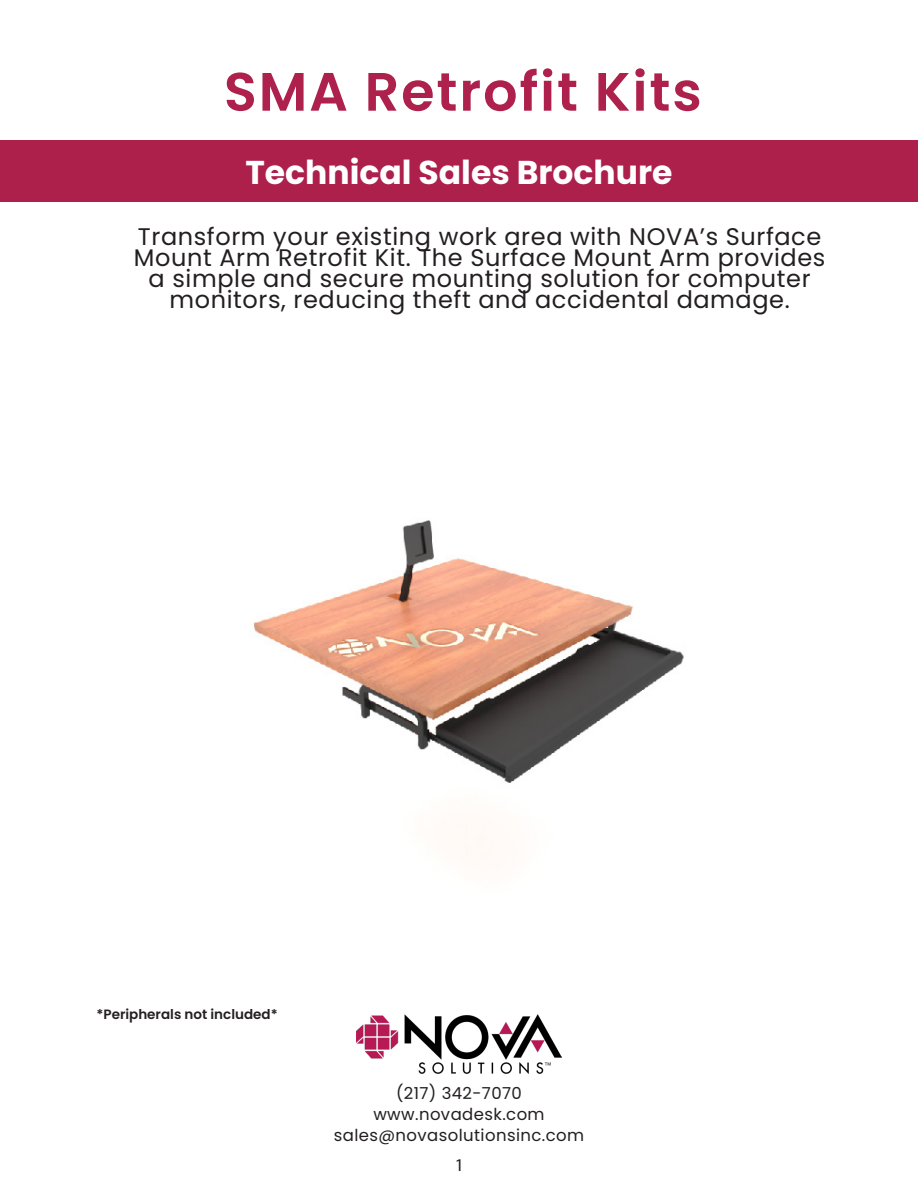
<style>
.page{position:relative;width:918px;height:1188px;background:#fff}
.page>*{position:absolute;margin:0;border:0;box-sizing:border-box;transform-origin:0 0}
._60_60_Bold_Center{font:600 54px "Poppins";letter-spacing:.035em;color:#ad214c}
._20_Reg_Left{font:700 33px "Poppins";color:#fff}
._9_14_Lig_Center{font:24px/21px "Poppins";letter-spacing:.025em;color:#231f20;text-align:center}
.t1{font:18px "Myriad Pro";color:#231f20}
._11_14_Reg_Left{font:16.5px "Poppins";letter-spacing:.025em;color:#231f20}
.t2{font:600 13.5px "Poppins";color:#231f20}
</style>
<div class="page">
<div style="left:0;top:140px;width:918px;height:62px;background:#ad204c"></div>
<img style="left:356px;top:1015px;width:206px;height:58px">
<img style="left:254px;top:520px;width:430px;height:263px">
<p class="_60_60_Bold_Center" style="left:224px;top:60px;width:479px">SMA Retrofit Kits</p>
<p class="_20_Reg_Left" style="left:245px;top:153px;width:429px">Technical Sales Brochure</p>
<p class="_9_14_Lig_Center" style="left:134px;top:226px;width:693px">Transform your existing work area with NOVA’s Surface Mount Arm Retrofit Kit. The Surface Mount Arm provides a simple and secure mounting solution for computer monitors, reducing theft and accidental damage.</p>
<p class="t2" style="left:96px;top:1007px;width:183px">*Peripherals not included*</p>
<p class="_11_14_Reg_Left" style="left:396px;top:1084px;width:127px">(217) 342-7070</p>
<p class="_11_14_Reg_Left" style="left:373px;top:1105px;width:173px">www.novadesk.com</p>
<p class="_11_14_Reg_Left" style="left:334px;top:1126px;width:252px">sales@novasolutionsinc.com</p>
<p class="t1" style="left:455px;top:1154px;width:11px">1</p>
</div>
